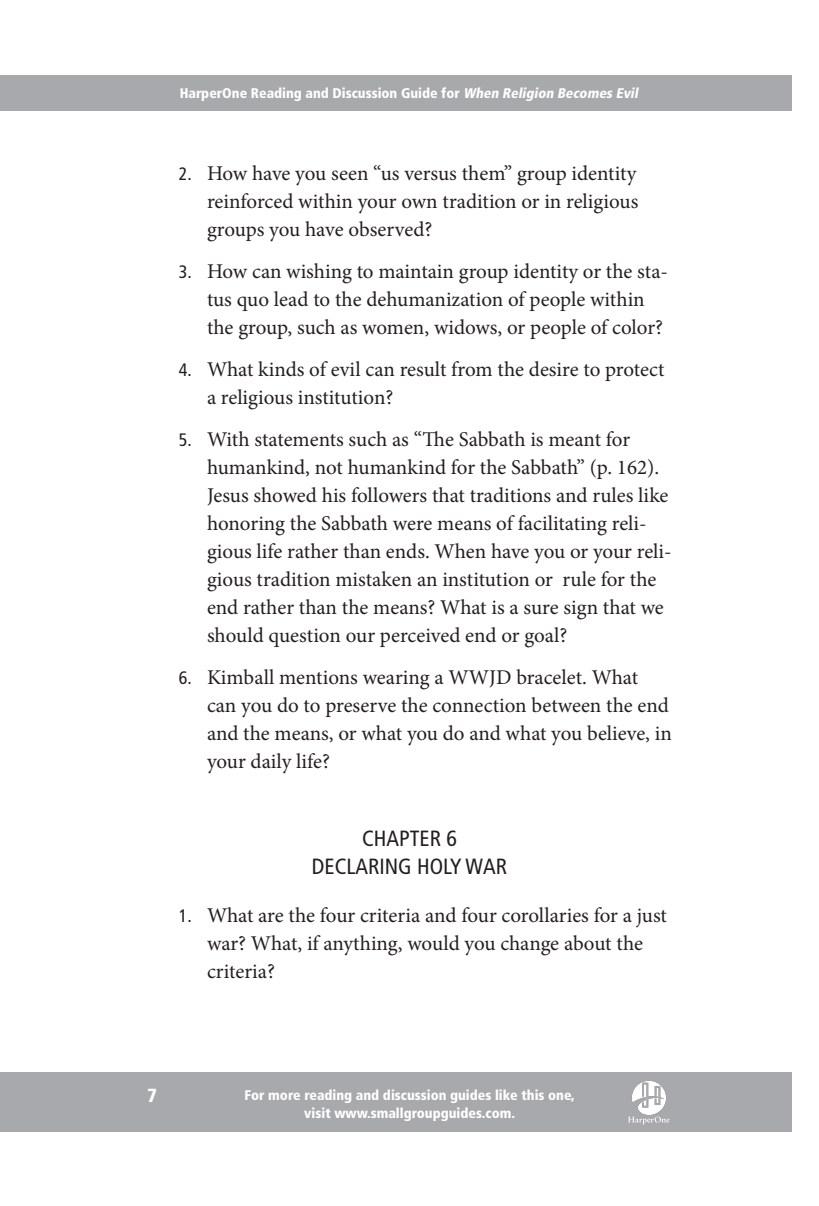
<style>
.page{position:relative;width:819px;height:1206px;background:#fff}
.page>*{position:absolute;margin:0;border:0;box-sizing:border-box;transform-origin:0 0}
.t1{font:condensed 22px/28px "Frutiger";color:#231f20;text-align:center}
.t2{font:21px/28px "Minion Pro";letter-spacing:-.005em;color:#231f20}
.t3{font:900 condensed 19px "Frutiger";color:#fff}
.t4{font:900 condensed 14px/18px "Frutiger";color:#fff;text-align:center}
.s1{font-style:italic}
.s2{font-family:"Frutiger";font-stretch:condensed;font-size:18px}
</style>
<div class="page">
<div style="left:0;top:1073px;width:27px;height:59px;background:#a8a9ad"></div>
<div style="left:27px;top:75px;width:765px;height:36px;background:#a8a9ad"></div>
<div style="left:0;top:75px;width:27px;height:36px;background:#a8a9ad"></div>
<div style="left:27px;top:1073px;width:765px;height:59px;background:#a8a9ad"></div>
<svg style="left:628px;top:1117px;width:42px;height:8px"></svg>
<img style="left:632px;top:1081px;width:34px;height:34px">
<p class="t4" style="left:180px;top:84px;width:463px">HarperOne Reading and Discussion Guide for <span class="s1">When Religion Becomes Evil</span></p>
<p class="t2" style="left:207px;top:160px;width:433px;text-align:justify;text-indent:-28px"><span class="s2">2.</span> How have you seen “us versus them” group identity reinforced within your own tradition or in religious groups you have observed?</p>
<p class="t2" style="left:207px;top:258px;width:463px;text-indent:-28px"><span class="s2">3.</span> How can wishing to maintain group identity or the sta&shy;tus quo lead to the dehumanization of people within the group, such as women, widows, or people of color?</p>
<p class="t2" style="left:207px;top:356px;width:459px;text-indent:-28px"><span class="s2">4.</span> What kinds of evil can result from the desire to protect a religious institution?</p>
<p class="t2" style="left:207px;top:426px;width:466px;text-indent:-28px"><span class="s2">5.</span> With statements such as “The Sabbath is meant for humankind, not humankind for the Sabbath” (p. 162).<br>Jesus showed his followers that traditions and rules like honoring the Sabbath were means of facilitating reli&shy;gious life rather than ends. When have you or your reli&shy;gious tradition mistaken an institution or rule for the end rather than the means? What is a sure sign that we should question our perceived end or goal?</p>
<p class="t2" style="left:207px;top:664px;width:466px;text-indent:-28px"><span class="s2">6.</span> Kimball mentions wearing a WWJD bracelet. What can you do to preserve the connection between the end and the means, or what you do and what you believe, in your daily life?</p>
<p class="t1" style="left:312px;top:825px;width:197px">CHAPTER 6<br>DECLARING HOLY WAR</p>
<p class="t2" style="left:207px;top:902px;width:462px;text-indent:-28px"><span class="s2">1.</span> What are the four criteria and four corollaries for a just war? What, if anything, would you change about the criteria?</p>
<p class="t3" style="left:147px;top:1084px;width:11px">7</p>
<p class="t4" style="left:245px;top:1086px;width:332px">For more reading and discussion guides like this one, visit www.smallgroupguides.com.</p>
</div>
